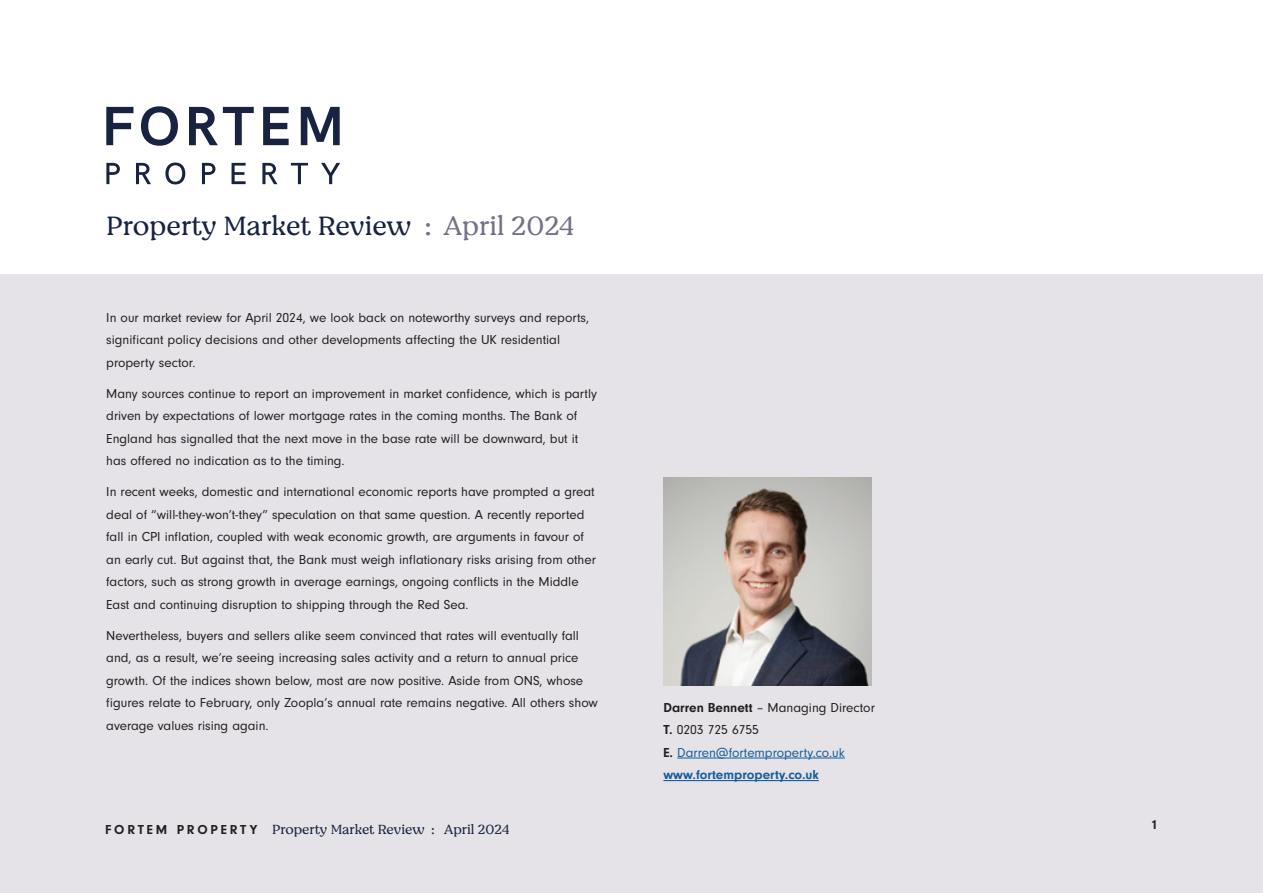
<style>
.page{position:relative;width:1263px;height:893px;background:#fff}
.page>*{position:absolute;margin:0;border:0;box-sizing:border-box;transform-origin:0 0}
.t1{font:300 27px "Moranga";color:#172341}
.Fort_Body{font:13.5px/22.5px "Neuzeit Gro";color:#231f20}
.t2{font:300 13.5px "Moranga";color:#172341}
.Fort_Body-2{font:13.5px "Neuzeit Gro";color:#175d9e}
.Fort_Body-3{font:700 13.5px "Neuzeit Gro";color:#175d9e}
.t3{font:700 13.5px "Neuzeit Gro";color:#231f20}
.s1{color:#737286}
.s2{font-weight:700}
.s3{font-weight:700;color:#231f20}
.s4{font-family:"Neuzeit Gro";font-weight:700;color:#231f20}
</style>
<div class="page">
<div style="left:0;top:274px;width:1263px;height:619px;background:#e5e3e7"></div>
<svg style="left:106px;top:107px;width:27px;height:38px"></svg>
<svg style="left:141px;top:106px;width:37px;height:40px"></svg>
<svg style="left:189px;top:107px;width:65px;height:38px"></svg>
<svg style="left:263px;top:107px;width:26px;height:38px"></svg>
<svg style="left:301px;top:107px;width:39px;height:38px"></svg>
<svg style="left:106px;top:163px;width:14px;height:21px"></svg>
<svg style="left:136px;top:163px;width:15px;height:21px"></svg>
<svg style="left:165px;top:163px;width:20px;height:21px"></svg>
<svg style="left:202px;top:163px;width:13px;height:21px"></svg>
<svg style="left:232px;top:163px;width:14px;height:21px"></svg>
<svg style="left:262px;top:163px;width:15px;height:21px"></svg>
<svg style="left:291px;top:163px;width:17px;height:21px"></svg>
<svg style="left:321px;top:163px;width:19px;height:21px"></svg>
<hr style="left:677px;top:758px;width:168px;height:1px;background:#175d9e">
<hr style="left:663px;top:780px;width:156px;height:1px;background:#175d9e">
<img style="left:663px;top:477px;width:209px;height:209px">
<p class="t1" style="left:106px;top:208px;width:470px">Property Market Review <span class="s1">: April 2024</span></p>
<p class="Fort_Body" style="left:106px;top:306px;width:484px">In our market review for April 2024, we look back on noteworthy surveys and reports, significant policy decisions and other developments affecting the UK residential property sector.</p>
<p class="Fort_Body" style="left:106px;top:382px;width:492px">Many sources continue to report an improvement in market confidence, which is partly driven by expectations of lower mortgage rates in the coming months. The Bank of England has signalled that the next move in the base rate will be downward, but it has offered no indication as to the timing.</p>
<p class="Fort_Body" style="left:106px;top:481px;width:491px">In recent weeks, domestic and international economic reports have prompted a great deal of “will-they-won’t-they” speculation on that same question. A recently reported fall in CPI inflation, coupled with weak economic growth, are arguments in favour of an early cut. But against that, the Bank must weigh inflationary risks arising from other factors, such as strong growth in average earnings, ongoing conflicts in the Middle East and continuing disruption to shipping through the Red Sea.</p>
<p class="Fort_Body" style="left:106px;top:624px;width:493px">Nevertheless, buyers and sellers alike seem convinced that rates will eventually fall and, as a result, we’re seeing increasing sales activity and a return to annual price growth. Of the indices shown below, most are now positive. Aside from ONS, whose figures relate to February, only Zoopla’s annual rate remains negative. All others show average values rising again.</p>
<p class="Fort_Body" style="left:663px;top:696px;width:213px"><span class="s2">Darren Bennett</span> – Managing Director</p>
<p class="Fort_Body" style="left:663px;top:719px;width:97px"><span class="s2">T.</span> 0203 725 6755</p>
<p class="Fort_Body-2" style="left:663px;top:745px;width:183px"><span class="s3">E.</span> Darren@fortemproperty.co.uk</p>
<p class="Fort_Body-3" style="left:663px;top:767px;width:157px">www.fortemproperty.co.uk</p>
<p class="t2" style="left:105px;top:820px;width:406px"><span class="s4">F O R T E M P R O P E R T Y</span> Property Market Review : April 2024</p>
<p class="t3" style="left:1151px;top:817px;width:8px">1</p>
</div>
